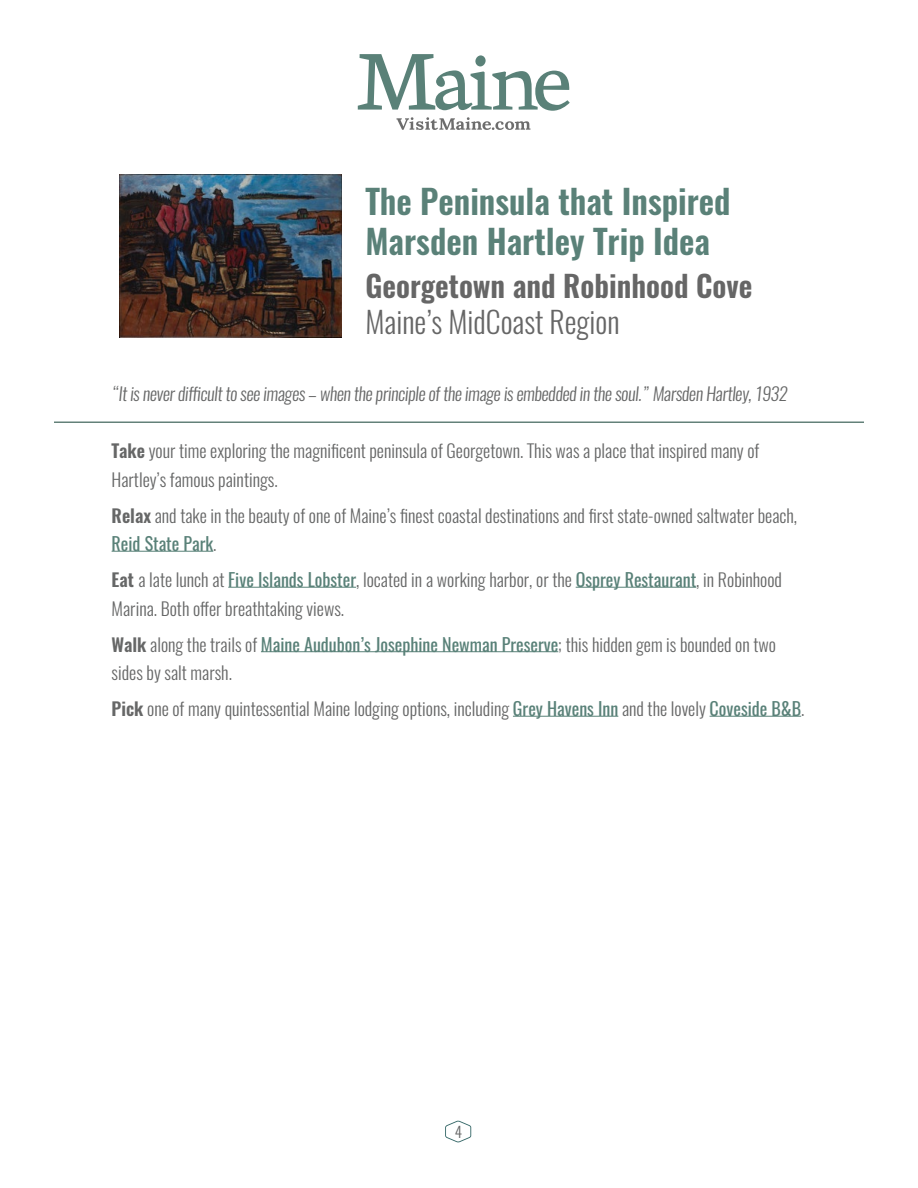
<style>
.page{position:relative;width:918px;height:1188px;background:#fff}
.page>*{position:absolute;margin:0;border:0;box-sizing:border-box;transform-origin:0 0}
.t1{font:600 33.45px/40.2px "Oswald";color:#5a8178}
.t2{font:600 29.7px "Oswald";color:#666}
.t3{font:300 29.7px "Oswald";color:#666}
.t4{font:300 18px/28.5px "Oswald";color:#666767}
.t5{font:300 15px "Oswald";color:#666767}
.s1{font-weight:600}
.s2{font-weight:400;color:#598178}
</style>
<div class="page">
<svg style="left:445px;top:1121px;width:26px;height:21px"></svg>
<img style="left:120px;top:174px;width:222px;height:163px">
<hr style="left:112px;top:551px;width:101px;height:1px;background:#598178">
<hr style="left:228px;top:587px;width:128px;height:1px;background:#598178">
<hr style="left:576px;top:587px;width:120px;height:1px;background:#598178">
<hr style="left:261px;top:651px;width:297px;height:1px;background:#598178">
<hr style="left:513px;top:716px;width:105px;height:1px;background:#598178">
<hr style="left:710px;top:716px;width:91px;height:1px;background:#598178">
<svg style="left:358px;top:54px;width:212px;height:57px"></svg>
<svg style="left:397px;top:117px;width:133px;height:13px"></svg>
<hr style="left:54px;top:422px;width:810px;height:1px;background:#638179">
<h1 class="t1" style="left:365px;top:182px;width:367px">The Peninsula that Inspired<br>Marsden Hartley Trip Idea</h1>
<h2 class="t2" style="left:365px;top:265px;width:389px">Georgetown and Robinhood Cove</h2>
<h2 class="t3" style="left:365px;top:302px;width:256px">Maine’s MidCoast Region</h2>
<p class="t4" style="left:112px;top:380px;width:680px">“Itis neverdifficultto see images – when the principle ofthe image is embedded in the soul.” Marsden Hartley,1932</p>
<p class="t4" style="left:112px;top:437px;width:649px"><span class="s1">Take</span> your time exploring the magnificent peninsula of Georgetown. This was a place that inspired many of<br>Hartley’s famous paintings.</p>
<p class="t4" style="left:112px;top:501px;width:687px"><span class="s1">Relax</span> and take in the beauty of one of Maine’s finest coastal destinations and first state-owned saltwater beach,<br><span class="s2">Reid State Park</span>.</p>
<p class="t4" style="left:112px;top:566px;width:672px"><span class="s1">Eat</span> a late lunch at <span class="s2">Five Islands Lobster</span>, located in a working harbor, or the <span class="s2">Osprey Restaurant</span>, in Robinhood<br>Marina. Both offer breathtaking views.</p>
<p class="t4" style="left:112px;top:630px;width:666px"><span class="s1">Walk</span> along the trails of <span class="s2">Maine Audubon’s Josephine Newman Preserve</span>; this hidden gem is bounded on two sides by salt marsh.</p>
<p class="t4" style="left:112px;top:695px;width:694px"><span class="s1">Pick</span> one of many quintessential Maine lodging options, including <span class="s2">Grey Havens Inn</span> and the lovely <span class="s2">Coveside B&amp;B</span>.</p>
<p class="t5" style="left:455px;top:1122px;width:9px">4</p>
</div>
